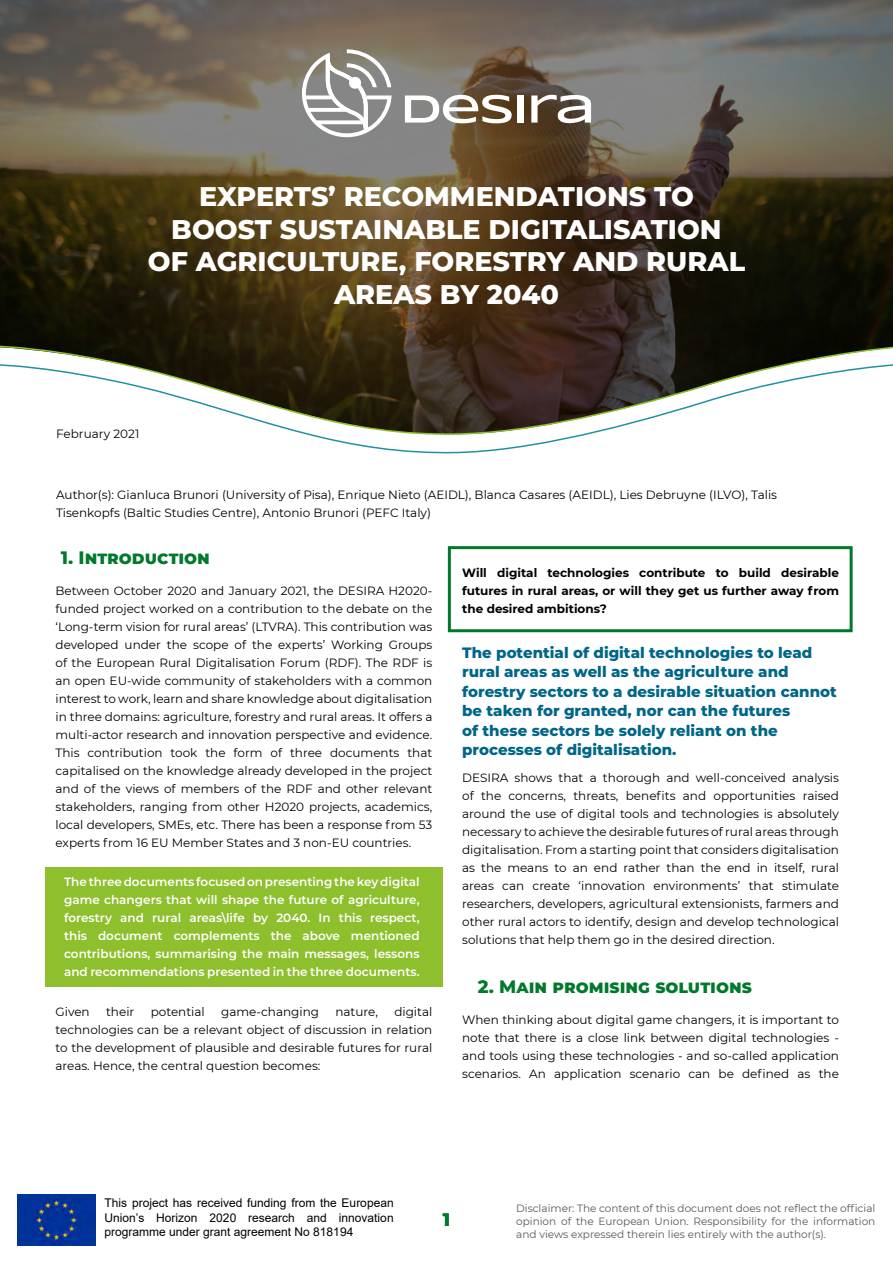
<style>
.page{position:relative;width:893px;height:1263px;background:#fff}
.page>*{position:absolute;margin:0;border:0;box-sizing:border-box;transform-origin:0 0}
.t1{font:800 27px/32.4px "Montserrat";color:#fff;text-align:center}
.t2{font:800 18px "Montserrat";color:#00792c}
.t3{font:800 15px/19.5px "Montserrat";color:#068}
.t4{font:12px/18px "Montserrat";color:#000;text-align:justify}
.t5{font:600 12px/18px "Montserrat";color:#fff;text-align:justify}
.t6{font:12px/14.4px "Arial";color:#000;text-align:justify}
.t7{font:700 12px/18px "Montserrat";color:#000;text-align:justify}
.t8{font:10.5px/12.6px "Montserrat";color:#575756;text-align:justify}
</style>
<div class="page">
<svg style="left:0;top:0;width:893px;height:345px;background:#544a38"></svg>
<svg style="left:0;top:345px;width:893px;height:18px;background:#423b2d"></svg>
<svg style="left:0;top:363px;width:893px;height:91px"></svg>
<svg style="left:405px;top:95px;width:107px;height:28px"></svg>
<div style="left:517px;top:95px;width:7px;height:28px;background:#fff"></div>
<svg style="left:531px;top:95px;width:60px;height:28px"></svg>
<svg style="left:302px;top:49px;width:90px;height:88px"></svg>
<img style="left:18px;top:1194px;width:77px;height:52px">
<div style="left:45px;top:867px;width:398px;height:120px;background:#8ebf2d"></div>
<div style="left:448px;top:546px;width:405px;height:86px;border:3px solid #00792c"></div>
<h1 class="t1" style="left:148px;top:179px;width:599px">EXPERTS’ RECOMMENDATIONS TO<br>BOOST SUSTAINABLE DIGITALISATION<br>OF AGRICULTURE, FORESTRY AND RURAL<br>AREAS BY 2040</h1>
<p class="t4" style="left:56px;top:424px;width:85px">February 2021</p>
<p class="t4" style="left:56px;top:485px;width:722px">Author(s): Gianluca Brunori (University of Pisa), Enrique Nieto (AEIDL), Blanca Casares (AEIDL), Lies Debruyne (ILVO), Talis<br>Tisenkopfs (Baltic Studies Centre), Antonio Brunori (PEFC Italy)</p>
<h2 class="t2" style="left:61px;top:545px;width:151px">1. Introduction</h2>
<p class="t4" style="left:56px;top:581px;width:378px">Between October 2020 and January 2021, the DESIRA H2020- funded project worked on a contribution to the debate on the ‘Long-term vision for rural areas’ (LTVRA). This contribution was developed under the scope of the experts’ Working Groups of the European Rural Digitalisation Forum (RDF). The RDF is an open EU-wide community of stakeholders with a common interest to work, learn and share knowledge about digitalisation in three domains: agriculture, forestry and rural areas. It offers a multi-actor research and innovation perspective and evidence.<br>This contribution took the form of three documents that capitalised on the knowledge already developed in the project and of the views of members of the RDF and other relevant stakeholders, ranging from other H2020 projects, academics, local developers, SMEs, etc. There has been a response from 53 experts from 16 EU Member States and 3 non-EU countries.</p>
<p class="t5" style="left:64px;top:872px;width:357px">The three documents focused on presenting the key digital game changers that will shape the future of agriculture, forestry and rural areas\life by 2040. In this respect, this document complements the above mentioned contributions, summarising the main messages, lessons and recommendations presented in the three documents.</p>
<p class="t4" style="left:56px;top:1002px;width:36px">Given</p>
<p class="t4" style="left:106px;top:1002px;width:30px">their</p>
<p class="t4" style="left:151px;top:1002px;width:56px">potential</p>
<p class="t4" style="left:221px;top:1002px;width:99px">game-changing</p>
<p class="t4" style="left:335px;top:1002px;width:44px">nature,</p>
<p class="t7" style="left:462px;top:563px;width:378px">Will digital technologies contribute to build desirable futures in rural areas, or will they get us further away from the desired ambitions?</p>
<p class="t3" style="left:462px;top:642px;width:376px">The potential of digital technologies to lead rural areas as well as the agriculture and forestry sectors to a desirable situation cannot be taken for granted, nor can the futures<br>of these sectors be solely reliant on the processes of digitalisation.</p>
<p class="t4" style="left:462px;top:768px;width:378px">DESIRA shows that a thorough and well-conceived analysis of the concerns, threats, benefits and opportunities raised around the use of digital tools and technologies is absolutely necessary to achieve the desirable futures of rural areas through digitalisation. From a starting point that considers digitalisation as the means to an end rather than the end in itself, rural areas can create ‘innovation environments’ that stimulate researchers, developers, agricultural extensionists, farmers and other rural actors to identify, design and develop technological solutions that help them go in the desired direction.</p>
<h2 class="t2" style="left:478px;top:973px;width:275px">2. Main promising solutions</h2>
<p class="t4" style="left:462px;top:1010px;width:378px">When thinking about digital game changers, it is important to note that there is a close link between digital technologies - and tools using these technologies - and so-called application scenarios. An application scenario can be defined as the</p>
<p class="t4" style="left:56px;top:1002px;width:378px;text-indent:339px">digital technologies can be a relevant object of discussion in relation to the development of plausible and desirable futures for rural areas. Hence, the central question becomes:</p>
<p class="t6" style="left:105px;top:1196px;width:291px">This project has received funding from the European Union’s Horizon 2020 research and innovation programme under grant agreement No 818194</p>
<p class="t8" style="left:516px;top:1202px;width:361px">Disclaimer: The content of this document does not reflect the official opinion of the European Union. Responsibility for the information and views expressed therein lies entirely with the author(s).</p>
<h2 class="t2" style="left:443px;top:1207px;width:9px">1</h2>
</div>
